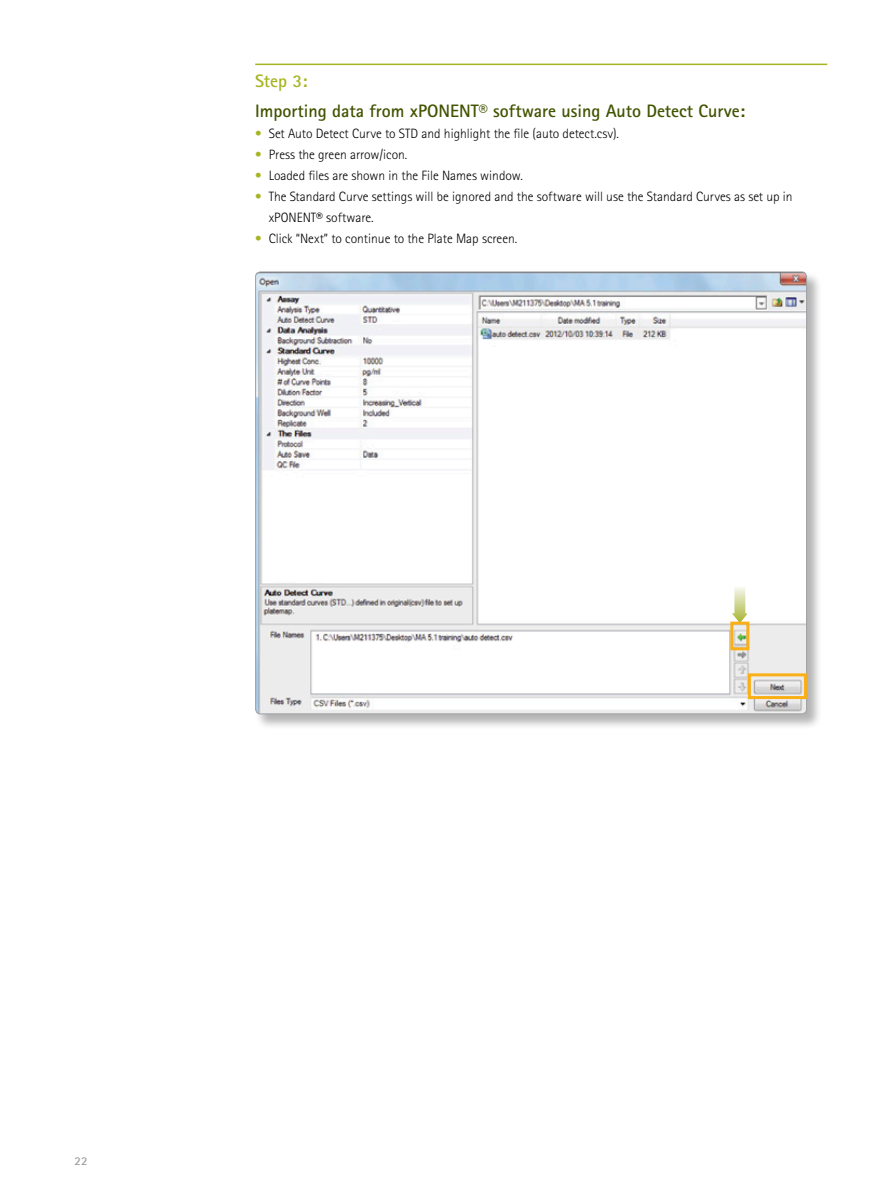
<style>
.page{position:relative;width:891px;height:1188px;background:#fff}
.page>*{position:absolute;margin:0;border:0;box-sizing:border-box;transform-origin:0 0}
.t1{font:700 18px "Merck Sans Serif Pro";color:#425300}
.t2{font:700 18px "Merck Sans Serif Pro";color:#a6b522}
.t3{font:300 13.5px/21px "Merck Sans Serif Pro";color:#000}
.t4{font:700 12px "Merck Sans Serif Pro";color:#9d9ea2}
.s1{color:#a6b522}
</style>
<div class="page">
<hr style="left:255px;top:64px;width:572px;height:1px;background:#a6b522">
<div style="left:255px;top:271px;width:568px;height:459px;background:#000;opacity:.3"></div>
<img style="left:256px;top:272px;width:551px;height:442px">
<svg style="left:732px;top:586px;width:15px;height:36px"></svg>
<div style="left:748px;top:673px;width:59px;height:26px;border:3px solid #fbaf16"></div>
<div style="left:730px;top:622px;width:19px;height:28px;border:3px solid #fbaf16"></div>
<h1 class="t2" style="left:255px;top:69px;width:54px">Step 3:</h1>
<h1 class="t1" style="left:255px;top:100px;width:491px">Importing data from xPONENT® software using Auto Detect Curve:</h1>
<p class="t3" style="left:255px;top:123px;width:365px"><span class="s1">•</span> Set Auto Detect Curve to STD and highlight the file (auto detect.csv).</p>
<p class="t3" style="left:255px;top:144px;width:154px"><span class="s1">•</span> Press the green arrow/icon.</p>
<p class="t3" style="left:255px;top:165px;width:269px"><span class="s1">•</span> Loaded files are shown in the File Names window.</p>
<p class="t3" style="left:269px;top:186px;width:525px;text-indent:-14px"><span class="s1">•</span> The Standard Curve settings will be ignored and the software will use the Standard Curves as set up in xPONENT® software.</p>
<p class="t3" style="left:255px;top:228px;width:264px"><span class="s1">•</span> Click “Next” to continue to the Plate Map screen.</p>
<p class="t4" style="left:75px;top:1154px;width:14px">22</p>
</div>
